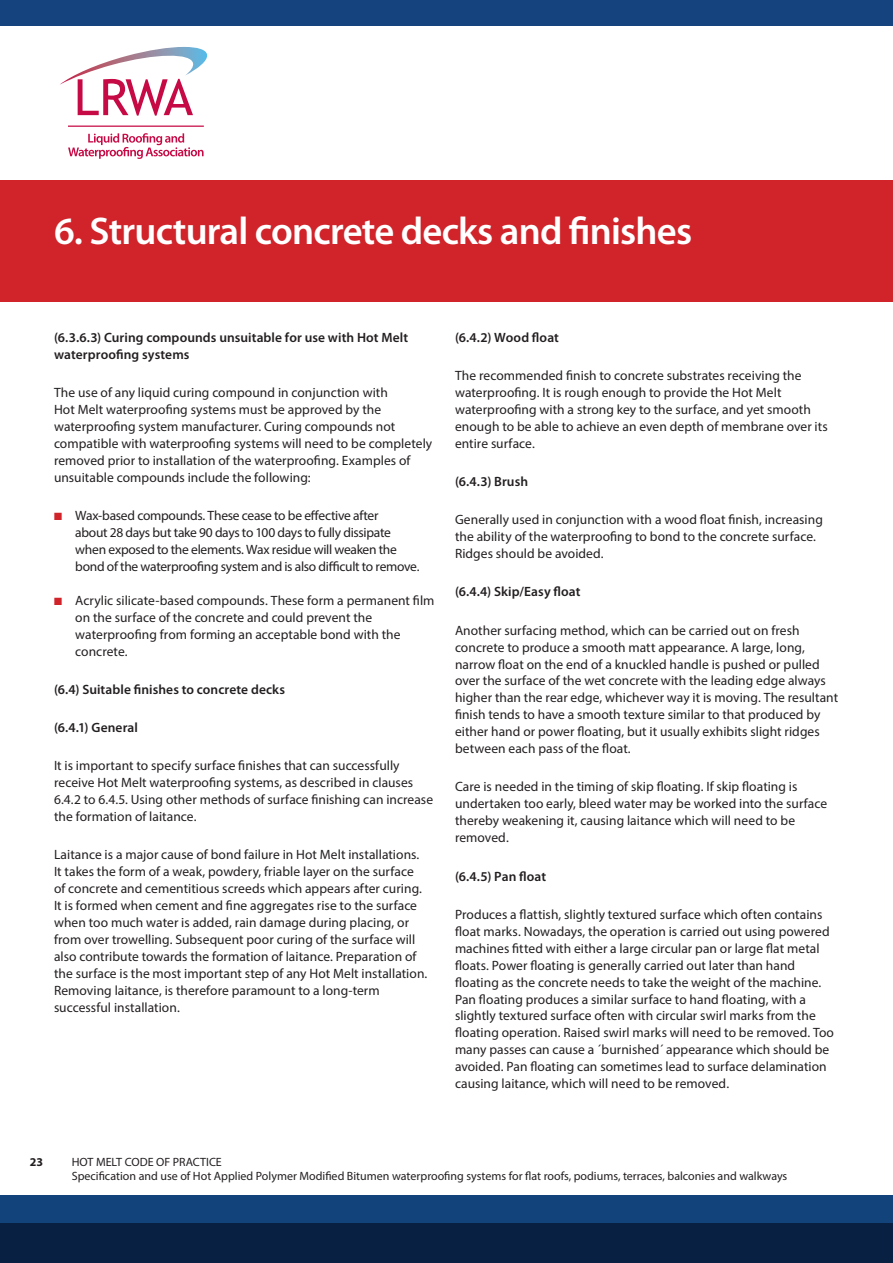
<style>
.page{position:relative;width:893px;height:1263px;background:#fff}
.page>*{position:absolute;margin:0;border:0;box-sizing:border-box;transform-origin:0 0}
.t1{font:600 38.7px "Myriad Pro";letter-spacing:-.02em;color:#fff}
.t2{font:13.5px/17px "Myriad Pro";letter-spacing:.005em;color:#231f20}
.t3{font:13.5px/17px "Myriad Pro";letter-spacing:-.02em;color:#231f20}
.t4{font:600 13.5px/17px "Myriad Pro";letter-spacing:.005em;color:#231f20}
.t5{font:12px "Myriad Pro";color:#231f20}
.t6{font:700 12px "Myriad Pro";color:#231f20}
.s1{color:#d0232a}
</style>
<div class="page">
<div style="left:0;top:181px;width:893px;height:121px;background:#d0232a"></div>
<div style="left:0;top:0;width:893px;height:26px;background:#15437e"></div>
<svg style="left:60px;top:47px;width:147px;height:69px"></svg>
<hr style="left:68px;top:126px;width:136px;height:1px;background:#c60a45">
<svg style="left:68px;top:133px;width:136px;height:26px"></svg>
<div style="left:0;top:1195px;width:893px;height:40px;background:#12447b"></div>
<div style="left:0;top:1223px;width:893px;height:40px;background:#082143"></div>
<p class="t1" style="left:54px;top:206px;width:640px">6. Structural concrete decks and finishes</p>
<p class="t4" style="left:54px;top:328px;width:356px">(6.3.6.3) Curing compounds unsuitable for use with Hot Melt waterproofing systems</p>
<p class="t2" style="left:54px;top:384px;width:380px">The use of any liquid curing compound in conjunction with<br>Hot Melt waterproofing systems must be approved by the waterproofing system manufacturer. Curing compounds not compatible with waterproofing systems will need to be completely removed prior to installation of the waterproofing. Examples of unsuitable compounds include the following:</p>
<p class="t3" style="left:75px;top:507px;width:346px;text-indent:-21px"><span class="s1">■</span> Wax-based compounds. These cease to be effective after<br>about 28 days but take 90 days to 100 days to fully dissipate when exposed to the elements. Wax residue will weaken the bond of the waterproofing system and is also difficult to remove.</p>
<p class="t2" style="left:75px;top:591px;width:361px;text-indent:-21px"><span class="s1">■</span> Acrylic silicate-based compounds. These form a permanent film on the surface of the concrete and could prevent the waterproofing from forming an acceptable bond with the concrete.</p>
<p class="t4" style="left:54px;top:680px;width:233px">(6.4) Suitable finishes to concrete decks</p>
<p class="t4" style="left:54px;top:719px;width:85px">(6.4.1) General</p>
<p class="t2" style="left:54px;top:757px;width:381px">It is important to specify surface finishes that can successfully receive Hot Melt waterproofing systems, as described in clauses 6.4.2 to 6.4.5. Using other methods of surface finishing can increase the formation of laitance.</p>
<p class="t2" style="left:54px;top:846px;width:375px">Laitance is a major cause of bond failure in Hot Melt installations.<br>It takes the form of a weak, powdery, friable layer on the surface of concrete and cementitious screeds which appears after curing.<br>It is formed when cement and fine aggregates rise to the surface when too much water is added, rain damage during placing, or from over trowelling. Subsequent poor curing of the surface will also contribute towards the formation of laitance. Preparation of the surface is the most important step of any Hot Melt installation.<br>Removing laitance, is therefore paramount to a long-term successful installation.</p>
<p class="t4" style="left:455px;top:328px;width:105px">(6.4.2) Wood float</p>
<p class="t2" style="left:455px;top:367px;width:374px">The recommended finish to concrete substrates receiving the waterproofing. It is rough enough to provide the Hot Melt waterproofing with a strong key to the surface, and yet smooth enough to be able to achieve an even depth of membrane over its entire surface.</p>
<p class="t4" style="left:455px;top:473px;width:75px">(6.4.3) Brush</p>
<p class="t2" style="left:455px;top:511px;width:369px">Generally used in conjunction with a wood float finish, increasing the ability of the waterproofing to bond to the concrete surface.<br>Ridges should be avoided.</p>
<p class="t4" style="left:455px;top:583px;width:127px">(6.4.4) Skip/Easy float</p>
<p class="t2" style="left:455px;top:621px;width:385px">Another surfacing method, which can be carried out on fresh concrete to produce a smooth matt appearance. A large, long, narrow float on the end of a knuckled handle is pushed or pulled over the surface of the wet concrete with the leading edge always higher than the rear edge, whichever way it is moving. The resultant finish tends to have a smooth texture similar to that produced by either hand or power floating, but it usually exhibits slight ridges between each pass of the float.</p>
<p class="t2" style="left:455px;top:778px;width:374px">Care is needed in the timing of skip floating. If skip floating is undertaken too early, bleed water may be worked into the surface thereby weakening it, causing laitance which will need to be removed.</p>
<p class="t4" style="left:455px;top:867px;width:93px">(6.4.5) Pan float</p>
<p class="t2" style="left:455px;top:905px;width:381px">Produces a flattish, slightly textured surface which often contains float marks. Nowadays, the operation is carried out using powered machines fitted with either a large circular pan or large flat metal floats. Power floating is generally carried out later than hand floating as the concrete needs to take the weight of the machine.<br>Pan floating produces a similar surface to hand floating, with a slightly textured surface often with circular swirl marks from the floating operation. Raised swirl marks will need to be removed. Too many passes can cause a ´burnished´ appearance which should be avoided. Pan floating can sometimes lead to surface delamination causing laitance, which will need to be removed.</p>
<p class="t6" style="left:30px;top:1154px;width:15px">23</p>
<p class="t5" style="left:72px;top:1154px;width:152px">HOT MELT CODE OF PRACTICE</p>
<p class="t5" style="left:72px;top:1169px;width:717px">Specification and use of Hot Applied Polymer Modified Bitumen waterproofing systems for flat roofs, podiums, terraces, balconies and walkways</p>
</div>
